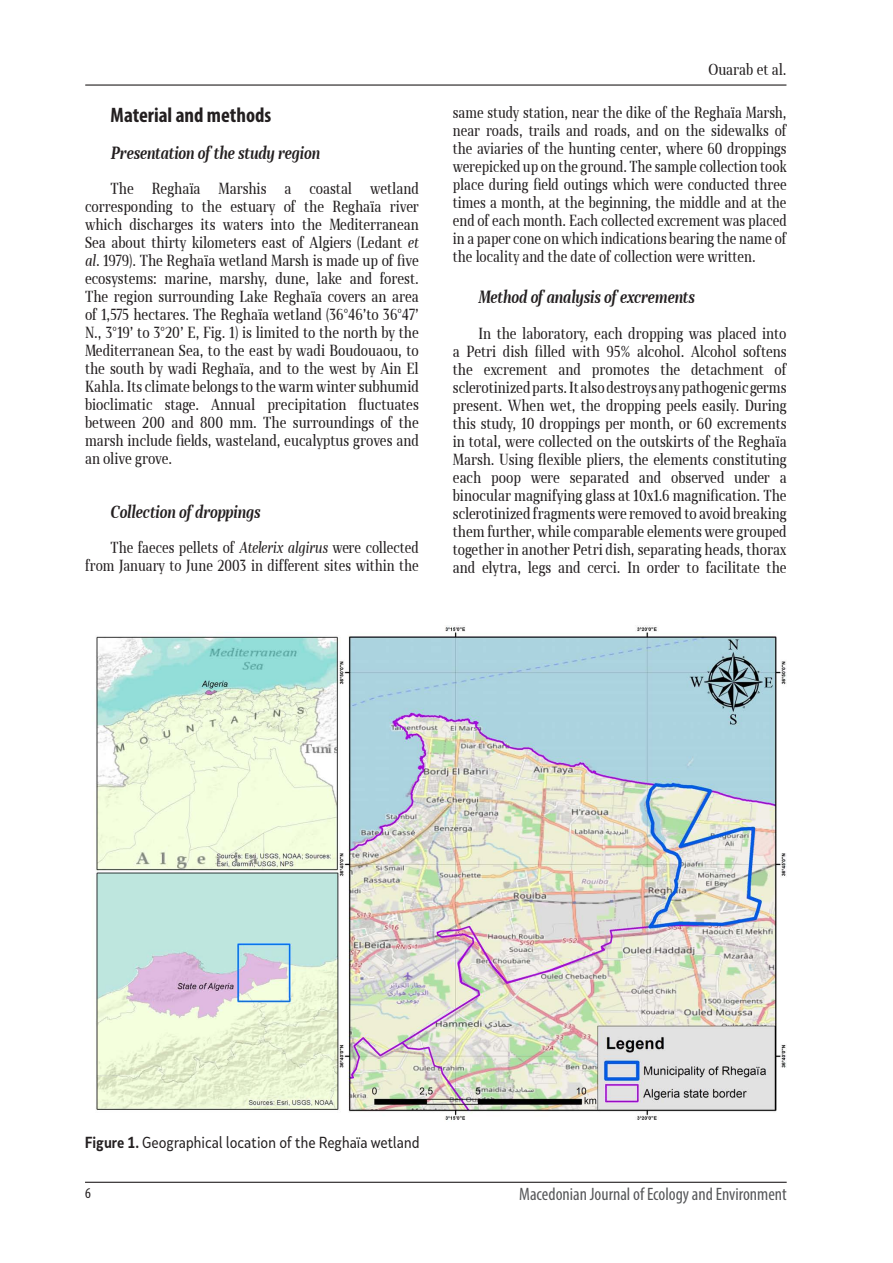
<style>
.page{position:relative;width:893px;height:1263px;background:#fff}
.page>*{position:absolute;margin:0;border:0;box-sizing:border-box;transform-origin:0 0}
.Heading_2{font:700 condensed 21px "Myriad Pro";color:#231f20}
.t1{font:condensed 18px "Myriad Pro";color:#57585a}
.Heading_3{font:italic 700 16.5px "Skola Serif Cn Offc";color:#231f20}
.t2{font:15px/18px "Skola Serif Cn Offc";color:#231f20;text-align:justify}
.t3{font:15px "Skola Sans Cn";color:#231f20}
.t4{font:condensed 15px "Myriad Pro";color:#231f20}
.s1{font-style:italic}
.s2{font-weight:700}
</style>
<div class="page">
<hr style="left:85px;top:1182px;width:702px;height:1px;background:#231f20">
<hr style="left:86px;top:84px;width:700px;height:2px;background:#231f20">
<img style="left:96px;top:625px;width:691px;height:495px">
<p class="Heading_2" style="left:111px;top:102px;width:162px">Material and methods</p>
<p class="Heading_3" style="left:111px;top:143px;width:211px">Presentation of the study region</p>
<p class="t2" style="left:85px;top:179px;width:335px;text-indent:26px">The Reghaïa Marshis a coastal wetland corresponding to the estuary of the Reghaïa river which discharges its waters into the Mediterranean Sea about thirty kilometers east of Algiers (Ledant <span class="s1">et al</span>. 1979). The Reghaïa wetland Marsh is made up of five ecosystems: marine, marshy, dune, lake and forest.<br>The region surrounding Lake Reghaïa covers an area of 1,575 hectares. The Reghaïa wetland (36°46’to 36°47’ N., 3°19’ to 3°20’ E, Fig. 1) is limited to the north by the Mediterranean Sea, to the east by wadi Boudouaou, to the south by wadi Reghaïa, and to the west by Ain El Kahla. Its climate belongs to the warm winter subhumid bioclimatic stage. Annual precipitation fluctuates between 200 and 800 mm. The surroundings of the marsh include fields, wasteland, eucalyptus groves and an olive grove.</p>
<p class="Heading_3" style="left:111px;top:502px;width:151px">Collection of droppings</p>
<p class="t2" style="left:85px;top:538px;width:335px;text-align:right">The faeces pellets of <span class="s1">Atelerix algirus</span> were collected from January to June 2003 in different sites within the</p>
<p class="t2" style="left:708px;top:60px;width:80px">Ouarab et al.</p>
<p class="t2" style="left:453px;top:104px;width:335px">same study station, near the dike of the Reghaïa Marsh, near roads, trails and roads, and on the sidewalks of the aviaries of the hunting center, where 60 droppings werepicked up on the ground. The sample collection took place during field outings which were conducted three times a month, at the beginning, the middle and at the end of each month. Each collected excrement was placed in a paper cone on which indications bearing the name of the locality and the date of collection were written.</p>
<p class="Heading_3" style="left:478px;top:288px;width:218px">Method of analysis of excrements</p>
<p class="t2" style="left:453px;top:324px;width:335px;text-indent:26px">In the laboratory, each dropping was placed into a Petri dish filled with 95% alcohol. Alcohol softens the excrement and promotes the detachment of sclerotinized parts. It also destroys any pathogenic germs present. When wet, the dropping peels easily. During this study, 10 droppings per month, or 60 excrements in total, were collected on the outskirts of the Reghaïa Marsh. Using flexible pliers, the elements constituting each poop were separated and observed under a binocular magnifying glass at 10x1.6 magnification. The sclerotinized fragments were removed to avoid breaking them further, while comparable elements were grouped together in another Petri dish, separating heads, thorax and elytra, legs and cerci. In order to facilitate the</p>
<p class="t3" style="left:85px;top:1133px;width:336px"><span class="s2">Figure 1.</span> Geographical location of the Reghaïa wetland</p>
<p class="t4" style="left:85px;top:1184px;width:7px">6</p>
<p class="t1" style="left:519px;top:1183px;width:269px">Macedonian Journal of Ecology and Environment</p>
</div>
